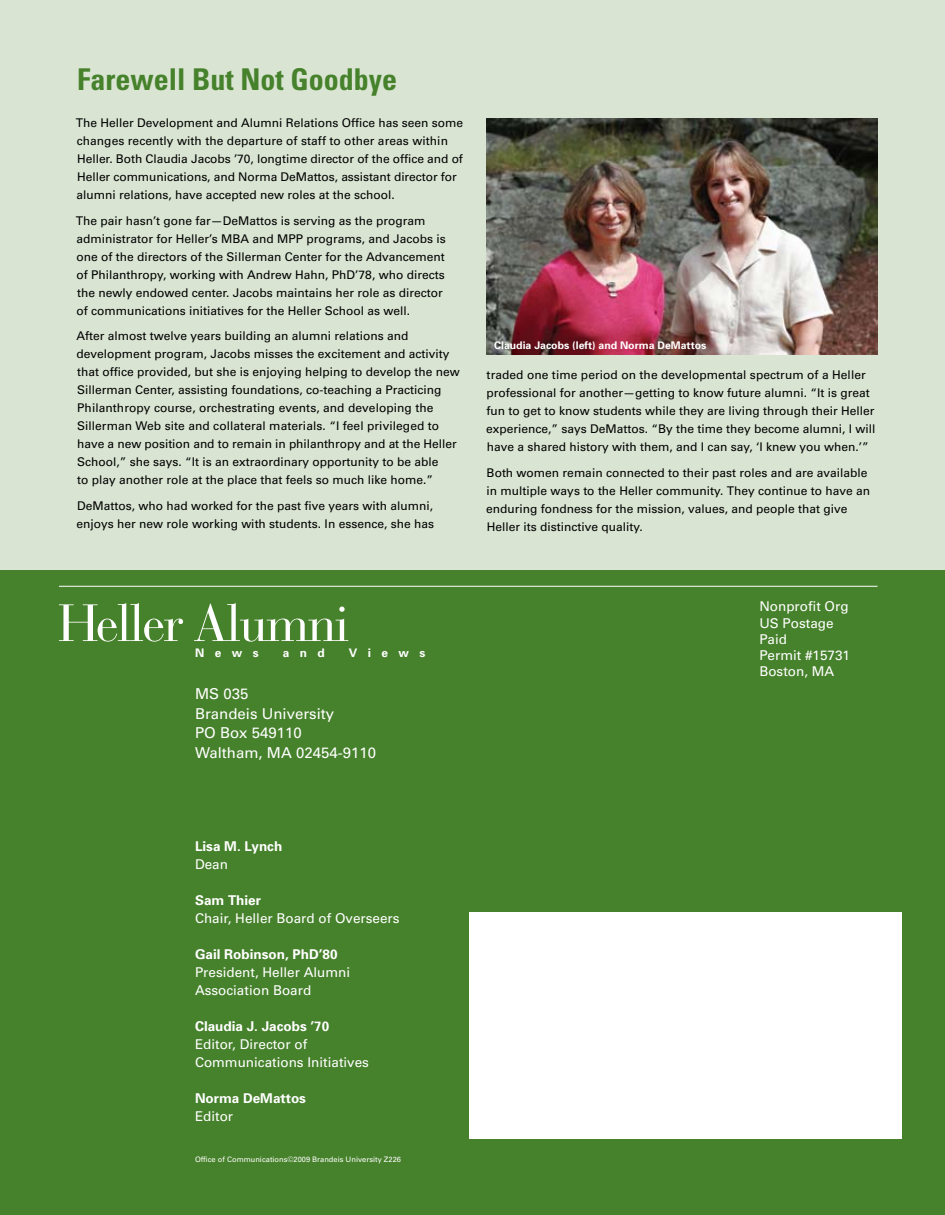
<style>
.page{position:relative;width:945px;height:1215px;background:#fff}
.page>*{position:absolute;margin:0;border:0;box-sizing:border-box;transform-origin:0 0}
.t1{font:52.05px "Bauer Bodoni";letter-spacing:-.035em;color:#fff}
.t2{font:700 condensed 30px "Univers";color:#46812b}
.t3{font:15px/19.5px "Univers";color:#fff}
.t4{font:13.5px/16.2px "Univers";color:#fff}
.t5{font:700 13.5px "Univers";color:#fff}
.t6{font:12px/18px "Univers";color:#000}
.t7{font:700 11.85px "Univers";letter-spacing:.885em;color:#fff}
.t8{font:700 10.5px "Univers";color:#fff}
.t9{font:7.5px "Univers";color:#fff}
</style>
<div class="page">
<div style="left:0;top:0;width:945px;height:636px;background:#d9e4d2"></div>
<div style="left:0;top:570px;width:945px;height:645px;background:#46812b"></div>
<hr style="left:59px;top:586px;width:818px;height:1px;background:#fff">
<div style="left:470px;top:913px;width:432px;height:226px;background:#fff"></div>
<img style="left:486px;top:118px;width:392px;height:237px">
<h2 class="t2" style="left:77px;top:61px;width:321px">Farewell But Not Goodbye</h2>
<p class="t6" style="left:76px;top:114px;width:389px">The Heller Development and Alumni Relations Office has seen some changes recently with the departure of staff to other areas within Heller. Both Claudia Jacobs ’70, longtime director of the office and of Heller communications, and Norma DeMattos, assistant director for alumni relations, have accepted new roles at the school.</p>
<p class="t6" style="left:76px;top:212px;width:371px">The pair hasn’t gone far—DeMattos is serving as the program administrator for Heller’s MBA and MPP programs, and Jacobs is one of the directors of the Sillerman Center for the Advancement of Philanthropy, working with Andrew Hahn, PhD’78, who directs the newly endowed center. Jacobs maintains her role as director of communications initiatives for the Heller School as well.</p>
<p class="t6" style="left:76px;top:327px;width:385px">After almost twelve years building an alumni relations and development program, Jacobs misses the excitement and activity that office provided, but she is enjoying helping to develop the new Sillerman Center, assisting foundations, co-teaching a Practicing Philanthropy course, orchestrating events, and developing the Sillerman Web site and collateral materials. “I feel privileged to have a new position and to remain in philanthropy and at the Heller School,” she says. “It is an extraordinary opportunity to be able<br>to play another role at the place that feels so much like home.”</p>
<p class="t6" style="left:77px;top:497px;width:359px">DeMattos, who had worked for the past five years with alumni, enjoys her new role working with students. In essence, she has</p>
<p class="t8" style="left:494px;top:338px;width:214px">Claudia Jacobs (left) and Norma DeMattos</p>
<p class="t6" style="left:486px;top:366px;width:391px">traded one time period on the developmental spectrum of a Heller professional for another—getting to know future alumni. “It is great fun to get to know students while they are living through their Heller experience,” says DeMattos. “By the time they become alumni, I will have a shared history with them, and I can say, ‘I knew you when.’”</p>
<p class="t6" style="left:486px;top:464px;width:385px">Both women remain connected to their past roles and are available in multiple ways to the Heller community. They continue to have an enduring fondness for the mission, values, and people that give Heller its distinctive quality.</p>
<h1 class="t1" style="left:58px;top:592px;width:293px">Heller Alumni</h1>
<p class="t7" style="left:195px;top:646px;width:65px">News</p>
<p class="t7" style="left:283px;top:646px;width:43px">and</p>
<p class="t7" style="left:349px;top:646px;width:78px">Views</p>
<p class="t3" style="left:195px;top:684px;width:183px">MS 035<br>Brandeis University<br>PO Box 549110<br>Waltham, MA 02454-9110</p>
<p class="t4" style="left:759px;top:599px;width:92px">Nonprofit Org<br>US Postage<br>Paid<br>Permit #15731<br>Boston, MA</p>
<p class="t5" style="left:195px;top:838px;width:89px">Lisa M. Lynch</p>
<p class="t4" style="left:195px;top:856px;width:35px">Dean</p>
<p class="t5" style="left:195px;top:892px;width:68px">Sam Thier</p>
<p class="t4" style="left:195px;top:910px;width:206px">Chair, Heller Board of Overseers</p>
<p class="t5" style="left:195px;top:946px;width:144px">Gail Robinson, PhD’80</p>
<p class="t4" style="left:195px;top:964px;width:157px;line-height:18px">President, Heller Alumni<br>Association Board</p>
<p class="t5" style="left:195px;top:1018px;width:136px">Claudia J. Jacobs ’70</p>
<p class="t4" style="left:195px;top:1036px;width:176px;line-height:18px">Editor, Director of<br>Communications Initiatives</p>
<p class="t5" style="left:195px;top:1090px;width:113px">Norma DeMattos</p>
<p class="t4" style="left:195px;top:1108px;width:40px">Editor</p>
<p class="t9" style="left:195px;top:1155px;width:208px">Office of Communications©2009 Brandeis University Z226</p>
</div>
